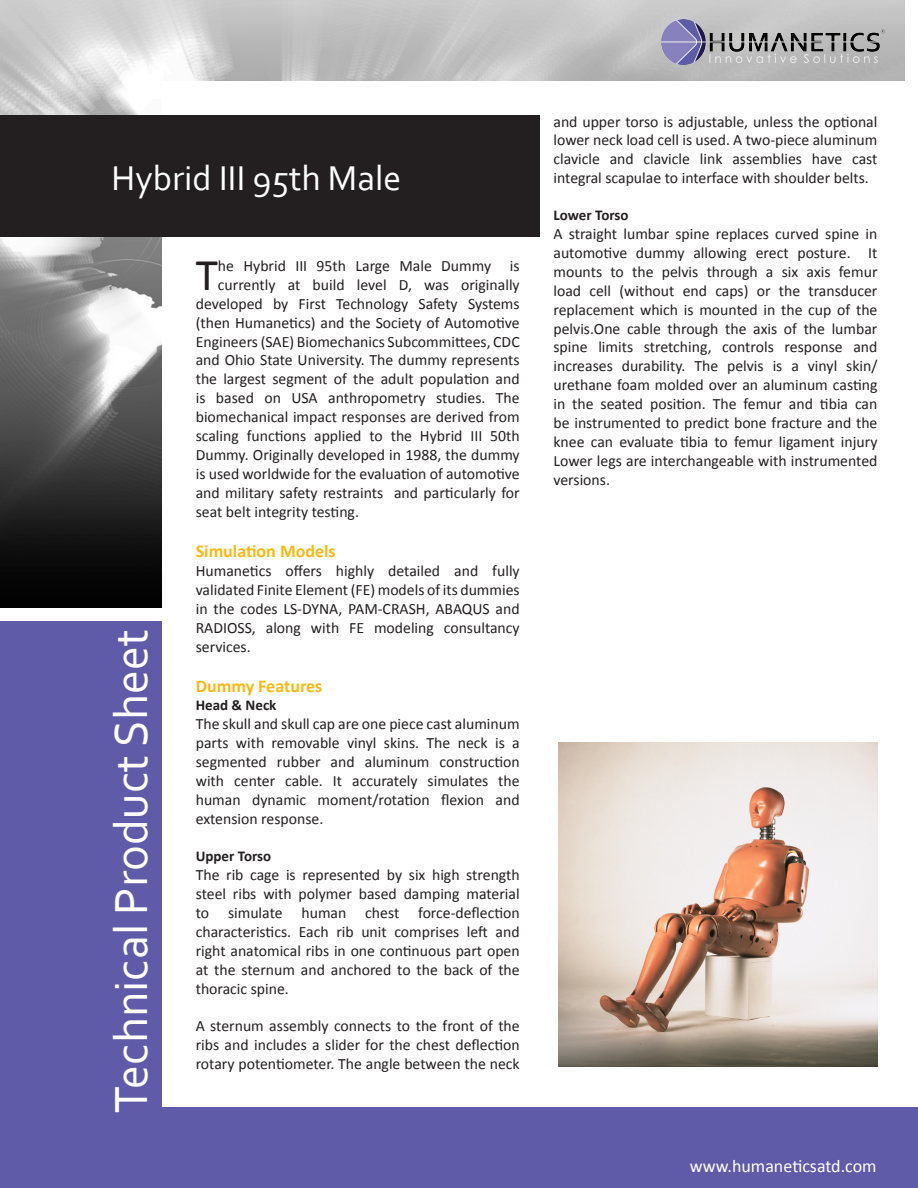
<style>
.page{position:relative;width:918px;height:1188px;background:#fff}
.page>*{position:absolute;margin:0;border:0;box-sizing:border-box;transform-origin:0 0}
.t1{font:48.6px "Corbel";color:#fff}
.body{font:45.45px "Calibri";color:#231f20}
.t2{font:36px "Corbel";color:#fff}
.body-2{font:700 18px "Calibri";color:#fcb814}
.t3{font:18px "Calibri";color:#fff}
.body-3{font:15.75px/18.9px "Calibri";color:#231f20;text-align:justify}
.body-4{font:700 15px "Calibri";color:#231f20}
</style>
<div class="page">
<img style="left:0;top:0;width:904px;height:607px">
<div style="left:0;top:621px;width:918px;height:567px;background:#5f5ba8"></div>
<div style="left:162px;top:81px;width:756px;height:1026px;background:#fff"></div>
<div style="left:0;top:116px;width:540px;height:121px;background:#231f20"></div>
<img style="left:662px;top:20px;width:224px;height:45px">
<img style="left:558px;top:742px;width:320px;height:325px">
<p class="t2" style="left:112px;top:155px;width:291px">Hybrid III 95th Male</p>
<p class="t1" style="left:101px;top:1113px;width:485px;rotate:-90deg">Technical Product Sheet</p>
<p class="body" style="left:196px;top:247px;width:24px">T</p>
<p class="body-3" style="left:218px;top:255px;width:303px">he Hybrid III 95th Large Male Dummy is</p>
<p class="body-3" style="left:218px;top:274px;width:303px">currently at build level D, was originally</p>
<p class="body-3" style="left:196px;top:293px;width:325px">developed by First Technology Safety Systems</p>
<p class="body-3" style="left:196px;top:312px;width:326px">(then Humanetics) and the Society of Automotive</p>
<p class="body-3" style="left:196px;top:331px;width:325px">Engineers (SAE) Biomechanics Subcommittees, CDC</p>
<p class="body-3" style="left:196px;top:350px;width:325px">and Ohio State University. The dummy represents</p>
<p class="body-3" style="left:196px;top:369px;width:325px">the largest segment of the adult population and</p>
<p class="body-3" style="left:196px;top:388px;width:326px">is based on USA anthropometry studies. The</p>
<p class="body-3" style="left:196px;top:407px;width:325px">biomechanical impact responses are derived from</p>
<p class="body-3" style="left:196px;top:426px;width:325px">scaling functions applied to the Hybrid III 50th</p>
<p class="body-3" style="left:196px;top:444px;width:326px">Dummy. Originally developed in 1988, the dummy</p>
<p class="body-3" style="left:196px;top:463px;width:326px">is used worldwide for the evaluation of automotive</p>
<p class="body-3" style="left:196px;top:482px;width:325px">and military safety restraints and particularly for</p>
<p class="body-3" style="left:196px;top:501px;width:165px">seat belt integrity testing.</p>
<p class="body-2" style="left:196px;top:540px;width:142px">Simulation Models</p>
<p class="body-3" style="left:196px;top:561px;width:325px">Humanetics offers highly detailed and fully validated Finite Element (FE) models of its dummies in the codes LS-DYNA, PAM-CRASH, ABAQUS and RADIOSS, along with FE modeling consultancy services.</p>
<p class="body-2" style="left:196px;top:675px;width:128px">Dummy Features</p>
<p class="body-4" style="left:196px;top:696px;width:82px">Head &amp; Neck</p>
<p class="body-3" style="left:196px;top:714px;width:326px">The skull and skull cap are one piece cast aluminum parts with removable vinyl skins. The neck is a segmented rubber and aluminum construction with center cable. It accurately simulates the human dynamic moment/rotation flexion and extension response.</p>
<p class="body-4" style="left:196px;top:847px;width:77px">Upper Torso</p>
<p class="body-3" style="left:196px;top:865px;width:325px">The rib cage is represented by six high strength steel ribs with polymer based damping material to simulate human chest force-deflection characteristics. Each rib unit comprises left and right anatomical ribs in one continuous part open at the sternum and anchored to the back of the thoracic spine.</p>
<p class="body-3" style="left:196px;top:1016px;width:326px">A sternum assembly connects to the front of the ribs and includes a slider for the chest deflection rotary potentiometer. The angle between the neck</p>
<p class="body-3" style="left:554px;top:111px;width:326px">and upper torso is adjustable, unless the optional lower neck load cell is used. A two-piece aluminum clavicle and clavicle link assemblies have cast integral scapulae to interface with shoulder belts.</p>
<p class="body-4" style="left:554px;top:206px;width:77px">Lower Torso</p>
<p class="body-3" style="left:554px;top:224px;width:326px">A straight lumbar spine replaces curved spine in automotive dummy allowing erect posture. It mounts to the pelvis through a six axis femur load cell (without end caps) or the transducer replacement which is mounted in the cup of the pelvis.One cable through the axis of the lumbar spine limits stretching, controls response and increases durability. The pelvis is a vinyl skin/ urethane foam molded over an aluminum casting in the seated position. The femur and tibia can be instrumented to predict bone fracture and the knee can evaluate tibia to femur ligament injury Lower legs are interchangeable with instrumented versions.</p>
<p class="t3" style="left:690px;top:1155px;width:188px">www.humaneticsatd.com</p>
</div>
